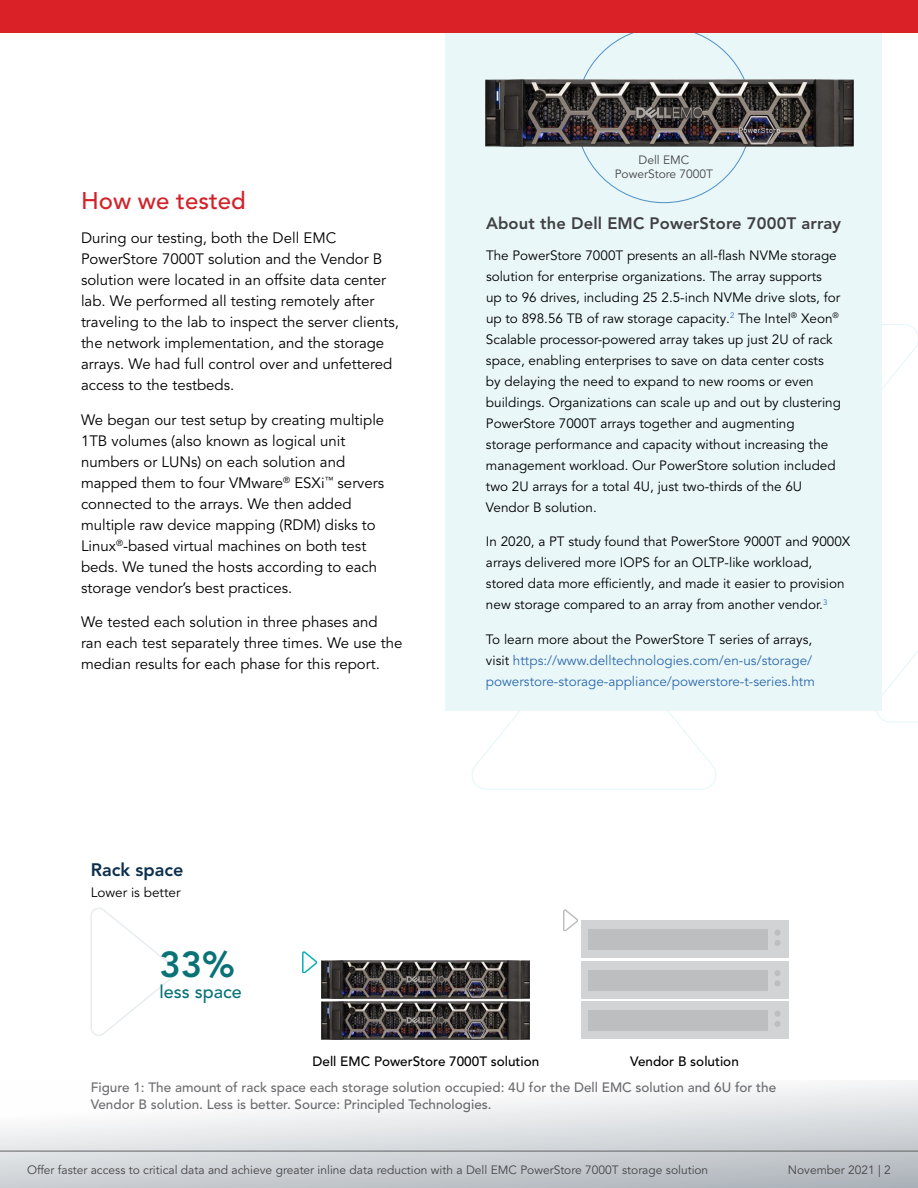
<style>
.page{position:relative;width:918px;height:1188px;background:#fff}
.page>*{position:absolute;margin:0;border:0;box-sizing:border-box;transform-origin:0 0}
.t1{font:800 36px "Avenir LT Pro";color:#097276}
.t2{font:500 24px "Avenir LT Pro";color:#d2232a}
.t3{font:800 18px "Avenir LT Pro";color:#0c2f4e}
.t4{font:500 18px "Avenir LT Pro";color:#097276}
.t5{font:800 16.5px "Avenir LT Pro";letter-spacing:.01em;color:#414042}
.t6{font:15px/21px "Avenir LT Pro";color:#000}
.t7{font:13.5px/21px "Avenir LT Pro";color:#000}
.t8{font:500 13.5px/16.2px "Avenir LT Pro";color:#6d6e71}
.t9{font:13.5px/21px "Avenir LT Pro";color:#2e6aae}
.t10{font:500 13.5px "Avenir LT Pro";color:#000}
.t11{font:12px/14.4px "Avenir LT Pro";color:#464547;text-align:center}
.s1{color:#000}
</style>
<div class="page">
<svg style="left:470px;top:710px;width:248px;height:80px"></svg>
<svg style="left:874px;top:651px;width:44px;height:72px"></svg>
<svg style="left:91px;top:908px;width:85px;height:128px"></svg>
<svg style="left:303px;top:952px;width:14px;height:21px"></svg>
<svg style="left:564px;top:910px;width:14px;height:21px"></svg>
<img style="left:322px;top:1001px;width:208px;height:38px">
<img style="left:322px;top:961px;width:208px;height:38px">
<div style="left:581px;top:1001px;width:208px;height:38px;background:#d1d3d4"></div>
<div style="left:588px;top:1011px;width:180px;height:20px;background:#bcbec0"></div>
<div style="left:774px;top:1011px;width:7px;height:6px;background:#bcbec0;border-radius:50%"></div>
<div style="left:774px;top:1021px;width:7px;height:6px;background:#bcbec0;border-radius:50%"></div>
<div style="left:581px;top:961px;width:208px;height:38px;background:#d1d3d4"></div>
<div style="left:588px;top:970px;width:180px;height:21px;background:#bcbec0"></div>
<div style="left:774px;top:970px;width:7px;height:6px;background:#bcbec0;border-radius:50%"></div>
<div style="left:774px;top:980px;width:7px;height:6px;background:#bcbec0;border-radius:50%"></div>
<div style="left:581px;top:920px;width:208px;height:38px;background:#d1d3d4"></div>
<div style="left:588px;top:930px;width:180px;height:20px;background:#bcbec0"></div>
<div style="left:774px;top:930px;width:7px;height:6px;background:#bcbec0;border-radius:50%"></div>
<div style="left:774px;top:940px;width:7px;height:6px;background:#bcbec0;border-radius:50%"></div>
<svg style="left:0;top:1081px;width:918px;height:107px"></svg>
<div style="left:446px;top:27px;width:436px;height:683px;background:#e9f7f8"></div>
<img style="left:485px;top:79px;width:368px;height:67px">
<hr style="left:0;top:1151px;width:918px;height:1px;background:#616264">
<div style="left:0;top:0;width:918px;height:32px;background:#da2128"></div>
<h2 class="t2" style="left:81px;top:186px;width:166px">How we tested</h2>
<p class="t6" style="left:81px;top:228px;width:320px">During our testing, both the Dell EMC PowerStore 7000T solution and the Vendor B solution were located in an offsite data center lab. We performed all testing remotely after traveling to the lab to inspect the server clients, the network implementation, and the storage arrays. We had full control over and unfettered access to the testbeds.</p>
<p class="t6" style="left:81px;top:409px;width:305px">We began our test setup by creating multiple 1TB volumes (also known as logical unit numbers or LUNs) on each solution and mapped them to four VMware<sup>®</sup> ESXi<sup>™</sup> servers connected to the arrays. We then added multiple raw device mapping (RDM) disks to Linux<sup>®</sup>-based virtual machines on both test beds. We tuned the hosts according to each storage vendor’s best practices.</p>
<p class="t6" style="left:81px;top:612px;width:323px">We tested each solution in three phases and ran each test separately three times. We use the median results for each phase for this report.</p>
<h3 class="t3" style="left:91px;top:859px;width:94px">Rack space</h3>
<p class="t7" style="left:91px;top:882px;width:91px">Lower is better</p>
<h1 class="t1" style="left:159px;top:943px;width:77px">33%</h1>
<h3 class="t4" style="left:159px;top:981px;width:84px">less space</h3>
<p class="t11" style="left:615px;top:153px;width:100px">Dell EMC<br>PowerStore 7000T</p>
<p class="t5" style="left:486px;top:213px;width:357px">About the Dell EMC PowerStore 7000T array</p>
<p class="t7" style="left:486px;top:245px;width:357px">The PowerStore 7000T presents an all-flash NVMe storage solution for enterprise organizations. The array supports up to 96 drives, including 25 2.5-inch NVMe drive slots, for up to 898.56 TB of raw storage capacity.<sup>2</sup> The Intel<sup>®</sup> Xeon<sup>® </sup>Scalable processor-powered array takes up just 2U of rack space, enabling enterprises to save on data center costs by delaying the need to expand to new rooms or even buildings. Organizations can scale up and out by clustering PowerStore 7000T arrays together and augmenting storage performance and capacity without increasing the management workload. Our PowerStore solution included two 2U arrays for a total 4U, just two-thirds of the 6U Vendor B solution.</p>
<p class="t7" style="left:486px;top:532px;width:366px">In 2020, a PT study found that PowerStore 9000T and 9000X arrays delivered more IOPS for an OLTP-like workload, stored data more efficiently, and made it easier to provision new storage compared to an array from another vendor.<sup>3</sup></p>
<p class="t9" style="left:486px;top:629px;width:330px"><span class="s1">To learn more about the PowerStore T series of arrays, visit</span> https://www.delltechnologies.com/en-us/storage/ powerstore-storage-appliance/powerstore-t-series.htm</p>
<p class="t10" style="left:313px;top:1053px;width:228px">Dell EMC PowerStore 7000T solution</p>
<p class="t10" style="left:630px;top:1053px;width:110px">Vendor B solution</p>
<p class="t8" style="left:91px;top:1080px;width:687px">Figure 1: The amount of rack space each storage solution occupied: 4U for the Dell EMC solution and 6U for the<br>Vendor B solution. Less is better. Source: Principled Technologies.</p>
<p class="t11" style="left:27px;top:1163px;width:683px">Offer faster access to critical data and achieve greater inline data reduction with a Dell EMC PowerStore 7000T storage solution</p>
<p class="t11" style="left:788px;top:1163px;width:105px">November 2021 | 2</p>
</div>
